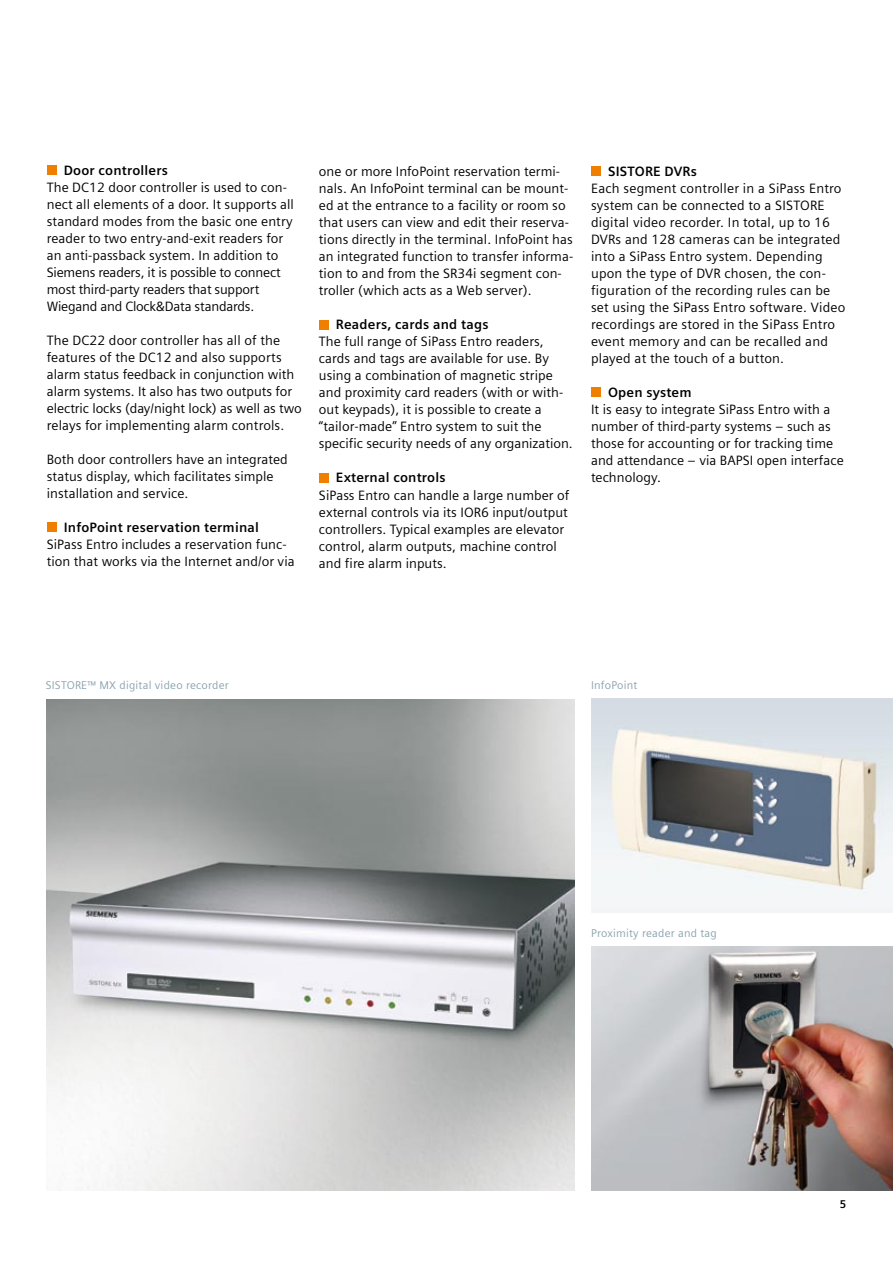
<style>
.page{position:relative;width:893px;height:1263px;background:#fff}
.page>*{position:absolute;margin:0;border:0;box-sizing:border-box;transform-origin:0 0}
.t1{font:13.5px/17px "Siemens Sans OT";letter-spacing:.005em;color:#000}
.t2{font:700 13.5px "Siemens Sans OT";letter-spacing:.015em;color:#000}
.t3{font:11.25px "Siemens Sans OT";letter-spacing:.02em;color:#8ba3af}
</style>
<div class="page">
<div style="left:47px;top:165px;width:9px;height:10px;background:#ee7f00"></div>
<div style="left:47px;top:523px;width:9px;height:9px;background:#ee7f00"></div>
<div style="left:319px;top:320px;width:9px;height:9px;background:#ee7f00"></div>
<div style="left:319px;top:473px;width:9px;height:9px;background:#ee7f00"></div>
<div style="left:591px;top:167px;width:10px;height:9px;background:#ee7f00"></div>
<div style="left:591px;top:388px;width:10px;height:9px;background:#ee7f00"></div>
<img style="left:591px;top:947px;width:302px;height:244px">
<img style="left:47px;top:699px;width:527px;height:492px">
<img style="left:591px;top:698px;width:302px;height:215px">
<p class="t2" style="left:64px;top:163px;width:106px">Door controllers</p>
<p class="t1" style="left:47px;top:179px;width:249px">The DC12 door controller is used to con&shy;nect all elements of a door. It supports all standard modes from the basic one entry reader to two entry-and-exit readers for an anti-passback system. In addition to Siemens readers, it is possible to connect most third-party readers that support Wiegand and Clock&amp;Data standards.</p>
<p class="t1" style="left:47px;top:332px;width:257px">The DC22 door controller has all of the features of the DC12 and also supports alarm status feedback in conjunction with alarm systems. It also has two outputs for electric locks (day/night lock) as well as two relays for implementing alarm controls.</p>
<p class="t1" style="left:47px;top:451px;width:243px">Both door controllers have an integrated status display, which facilitates simple installation and service.</p>
<p class="t2" style="left:64px;top:520px;width:197px">InfoPoint reservation terminal</p>
<p class="t1" style="left:47px;top:536px;width:249px">SiPass Entro includes a reservation func&shy;tion that works via the Internet and/or via</p>
<p class="t1" style="left:319px;top:163px;width:256px">one or more InfoPoint reservation termi&shy;nals. An InfoPoint terminal can be mount&shy;ed at the entrance to a facility or room so that users can view and edit their reserva&shy;tions directly in the terminal. InfoPoint has an integrated function to transfer informa&shy;tion to and from the SR34i segment con&shy;troller (which acts as a Web server).</p>
<p class="t2" style="left:336px;top:317px;width:154px">Readers, cards and tags</p>
<p class="t1" style="left:319px;top:333px;width:255px">The full range of SiPass Entro readers, cards and tags are available for use. By using a combination of magnetic stripe and proximity card readers (with or with&shy;out keypads), it is possible to create a “tailor-made” Entro system to suit the specific security needs of any organization.</p>
<p class="t2" style="left:336px;top:470px;width:111px">External controls</p>
<p class="t1" style="left:319px;top:486px;width:252px">SiPass Entro can handle a large number of external controls via its IOR6 input/output controllers. Typical examples are elevator control, alarm outputs, machine control and fire alarm inputs.</p>
<p class="t2" style="left:608px;top:164px;width:90px">SISTORE DVRs</p>
<p class="t1" style="left:591px;top:180px;width:256px">Each segment controller in a SiPass Entro system can be connected to a SISTORE digital video recorder. In total, up to 16<br>DVRs and 128 cameras can be integrated into a SiPass Entro system. Depending upon the type of DVR chosen, the con&shy;figuration of the recording rules can be set using the SiPass Entro software. Video recordings are stored in the SiPass Entro event memory and can be recalled and played at the touch of a button.</p>
<p class="t2" style="left:608px;top:385px;width:85px">Open system</p>
<p class="t1" style="left:591px;top:401px;width:254px">It is easy to integrate SiPass Entro with a number of third-party systems – such as those for accounting or for tracking time and attendance – via BAPSI open interface technology.</p>
<p class="t3" style="left:46px;top:679px;width:185px">SISTORE™ MX digital video recorder</p>
<p class="t3" style="left:591px;top:679px;width:48px">InfoPoint</p>
<p class="t3" style="left:591px;top:927px;width:127px">Proximity reader and tag</p>
</div>
